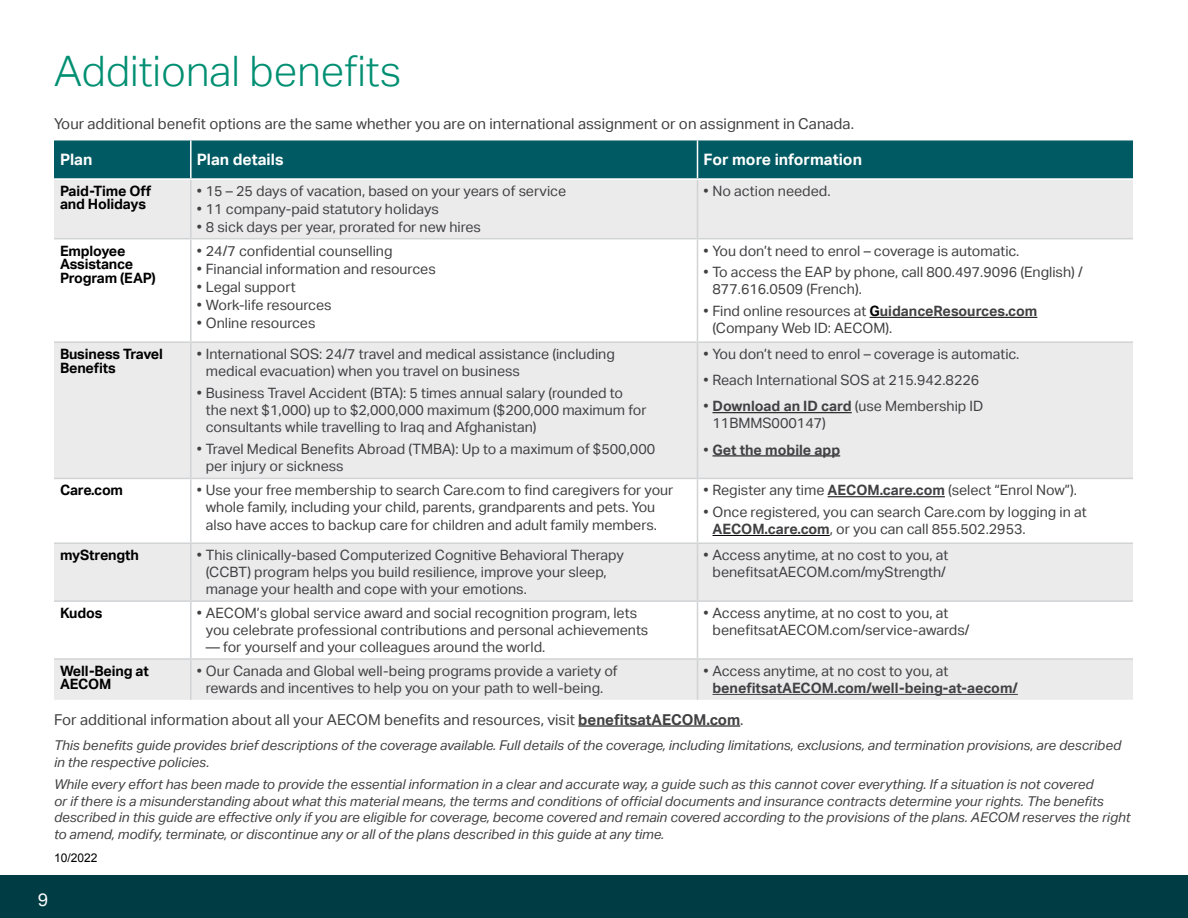
<style>
.page{position:relative;width:1188px;height:918px;background:#fff}
.page>*{position:absolute;margin:0;border:0;box-sizing:border-box;transform-origin:0 0}
.t1{font:300 42px "AECOM Sans";color:#008f72}
.t2{font:18px "AECOM Sans";color:#fff}
.t3{font:700 15.75px "AECOM Sans";color:#fff}
.t4{font:15px "AECOM Sans";color:#414042}
.t5{font:14.25px/17.1px "AECOM Sans";color:#414042}
.t6{font:700 14.25px/13.5px "AECOM Sans";letter-spacing:-.01em;color:#000}
.t7{font:700 14.25px "AECOM Sans";color:#414042}
.t8{font:italic 13.5px/16.5px "AECOM Sans";color:#414042}
.t9{font:12px "Arial";color:#000}
.s1{font-weight:700;color:#000}
.s2{font-weight:700}
.s3{font-weight:400}
</style>
<div class="page">
<hr style="left:578px;top:726px;width:162px;height:1px;background:#000">
<div style="left:54px;top:140px;width:1079px;height:39px;background:#005a63"></div>
<div style="left:54px;top:180px;width:1079px;height:59px;background:#ebebec"></div>
<svg style="left:54px;top:239px;width:1079px;height:420px"></svg>
<div style="left:54px;top:543px;width:1079px;height:58px;background:#ebebec"></div>
<div style="left:54px;top:659px;width:1079px;height:41px;background:#ebebec"></div>
<hr style="left:190px;top:180px;width:2px;height:58px;background:#d1d3d4">
<hr style="left:697px;top:180px;width:1px;height:58px;background:#d1d3d4">
<hr style="left:190px;top:343px;width:2px;height:135px;background:#d1d3d4">
<hr style="left:697px;top:343px;width:1px;height:135px;background:#d1d3d4">
<hr style="left:190px;top:140px;width:2px;height:38px;background:#fff">
<hr style="left:697px;top:140px;width:1px;height:38px;background:#fff">
<hr style="left:54px;top:178px;width:137px;height:2px;background:#fff">
<hr style="left:191px;top:178px;width:506px;height:2px;background:#fff">
<hr style="left:698px;top:178px;width:435px;height:2px;background:#fff">
<hr style="left:54px;top:478px;width:137px;height:1px;background:#d1d3d4">
<hr style="left:191px;top:478px;width:506px;height:1px;background:#d1d3d4">
<hr style="left:698px;top:478px;width:435px;height:1px;background:#d1d3d4">
<hr style="left:190px;top:479px;width:2px;height:63px;background:#d1d3d4">
<hr style="left:190px;top:544px;width:2px;height:56px;background:#d1d3d4">
<hr style="left:190px;top:602px;width:2px;height:56px;background:#d1d3d4">
<hr style="left:190px;top:660px;width:2px;height:40px;background:#d1d3d4">
<hr style="left:697px;top:479px;width:1px;height:63px;background:#d1d3d4">
<hr style="left:697px;top:544px;width:1px;height:56px;background:#d1d3d4">
<hr style="left:697px;top:602px;width:1px;height:56px;background:#d1d3d4">
<hr style="left:697px;top:660px;width:1px;height:40px;background:#d1d3d4">
<hr style="left:54px;top:542px;width:137px;height:2px;background:#d1d3d4">
<hr style="left:54px;top:600px;width:137px;height:2px;background:#d1d3d4">
<hr style="left:54px;top:658px;width:137px;height:2px;background:#d1d3d4">
<hr style="left:191px;top:542px;width:506px;height:2px;background:#d1d3d4">
<hr style="left:191px;top:600px;width:506px;height:2px;background:#d1d3d4">
<hr style="left:191px;top:658px;width:506px;height:2px;background:#d1d3d4">
<hr style="left:698px;top:542px;width:435px;height:2px;background:#d1d3d4">
<hr style="left:698px;top:600px;width:435px;height:2px;background:#d1d3d4">
<hr style="left:698px;top:658px;width:435px;height:2px;background:#d1d3d4">
<hr style="left:54px;top:238px;width:137px;height:1px;background:#d1d3d4">
<hr style="left:191px;top:238px;width:506px;height:1px;background:#d1d3d4">
<hr style="left:190px;top:239px;width:2px;height:102px;background:#d1d3d4">
<hr style="left:698px;top:238px;width:435px;height:1px;background:#d1d3d4">
<hr style="left:697px;top:239px;width:1px;height:102px;background:#d1d3d4">
<hr style="left:54px;top:341px;width:137px;height:2px;background:#d1d3d4">
<hr style="left:191px;top:341px;width:506px;height:2px;background:#d1d3d4">
<hr style="left:698px;top:341px;width:435px;height:2px;background:#d1d3d4">
<hr style="left:870px;top:317px;width:167px;height:1px;background:#000">
<hr style="left:712px;top:412px;width:140px;height:1px;background:#000">
<hr style="left:712px;top:455px;width:128px;height:1px;background:#000">
<hr style="left:828px;top:496px;width:117px;height:1px;background:#000">
<hr style="left:712px;top:535px;width:118px;height:1px;background:#000">
<hr style="left:712px;top:694px;width:306px;height:1px;background:#414042">
<div style="left:0;top:876px;width:1188px;height:42px;background:#003c44"></div>
<h1 class="t1" style="left:54px;top:47px;width:349px">Additional benefits</h1>
<p class="t4" style="left:54px;top:115px;width:802px">Your additional benefit options are the same whether you are on international assignment or on assignment in Canada.</p>
<p class="t3" style="left:60px;top:151px;width:34px">Plan</p>
<p class="t3" style="left:197px;top:151px;width:88px">Plan details</p>
<p class="t3" style="left:703px;top:151px;width:160px">For more information</p>
<p class="t6" style="left:60px;top:184px;width:93px">Paid-Time Off and Holidays</p>
<p class="t5" style="left:197px;top:182px;width:371px">• 15 – 25 days of vacation, based on your years of service</p>
<p class="t5" style="left:704px;top:182px;width:129px">• No action needed.</p>
<p class="t5" style="left:197px;top:200px;width:244px">• 11 company-paid statutory holidays</p>
<p class="t5" style="left:197px;top:218px;width:286px">• 8 sick days per year, prorated for new hires</p>
<p class="t6" style="left:60px;top:244px;width:97px">Employee<br>Assistance<br>Program (EAP)</p>
<p class="t5" style="left:197px;top:242px;width:197px">• 24/7 confidential counselling</p>
<p class="t5" style="left:197px;top:260px;width:240px">• Financial information and resources</p>
<p class="t5" style="left:197px;top:278px;width:101px">• Legal support</p>
<p class="t5" style="left:197px;top:296px;width:136px">• Work-life resources</p>
<p class="t5" style="left:197px;top:314px;width:120px">• Online resources</p>
<p class="t6" style="left:60px;top:347px;width:104px">Business Travel<br>Benefits</p>
<p class="t5" style="left:206px;top:346px;width:411px;text-indent:-9px">• International SOS: 24/7 travel and medical assistance (including medical evacuation) when you travel on business</p>
<p class="t5" style="left:206px;top:384px;width:442px;text-indent:-9px">• Business Travel Accident (BTA): 5 times annual salary (rounded to the next $1,000) up to $2,000,000 maximum ($200,000 maximum for consultants while travelling to Iraq and Afghanistan)</p>
<p class="t5" style="left:206px;top:440px;width:451px;text-indent:-9px">• Travel Medical Benefits Abroad (TMBA): Up to a maximum of $500,000 per injury or sickness</p>
<p class="t5" style="left:704px;top:242px;width:317px">• You don’t need to enrol – coverage is automatic.</p>
<p class="t5" style="left:713px;top:264px;width:372px;text-indent:-9px">• To access the EAP by phone, call 800.497.9096 (English) /<br>877.616.0509 (French).</p>
<p class="t5" style="left:713px;top:302px;width:326px;text-indent:-9px">• Find online resources at <span class="s1">G</span><span class="s2">uidanceResources.com </span>(Company Web ID: AECOM).</p>
<p class="t5" style="left:704px;top:346px;width:317px">• You don’t need to enrol – coverage is automatic.</p>
<p class="t5" style="left:704px;top:372px;width:277px">• Reach International SOS at 215.942.8226</p>
<p class="t5" style="left:713px;top:398px;width:272px;text-indent:-9px">• <span class="s2">Download an ID card</span> (use Membership ID<br>11BMMS000147)</p>
<p class="t7" style="left:704px;top:441px;width:138px"><span class="s3">•</span> Get the mobile app</p>
<p class="t6" style="left:60px;top:484px;width:65px">Care.com</p>
<p class="t5" style="left:206px;top:482px;width:469px;text-indent:-9px">• Use your free membership to search Care.com to find caregivers for your whole family, including your child, parents, grandparents and pets. You also have acces to backup care for children and adult family members.</p>
<p class="t5" style="left:704px;top:482px;width:375px">• Register any time <span class="s2">AECOM.care.com</span> (select “Enrol Now”).</p>
<p class="t5" style="left:713px;top:504px;width:376px;text-indent:-9px">• Once registered, you can search Care.com by logging in at<br><span class="s2">AECOM.care.com</span>, or you can call 855.502.2953.</p>
<p class="t6" style="left:60px;top:549px;width:81px">myStrength</p>
<p class="t5" style="left:206px;top:547px;width:420px;text-indent:-9px">• This clinically-based Computerized Cognitive Behavioral Therapy (CCBT) program helps you build resilience, improve your sleep, manage your health and cope with your emotions.</p>
<p class="t5" style="left:704px;top:547px;width:246px;text-align:center">• Access anytime, at no cost to you, at benefitsatAECOM.com/myStrength/</p>
<p class="t6" style="left:60px;top:606px;width:44px">Kudos</p>
<p class="t5" style="left:206px;top:605px;width:444px;text-indent:-9px">• AECOM’s global service award and social recognition program, lets you celebrate professional contributions and personal achievements</p>
<p class="t5" style="left:206px;top:639px;width:341px">— for yourself and your colleagues around the world.</p>
<p class="t5" style="left:713px;top:605px;width:259px;text-indent:-9px">• Access anytime, at no cost to you, at benefitsatAECOM.com/service-awards/</p>
<p class="t6" style="left:60px;top:664px;width:90px">Well-Being at<br>AECOM</p>
<p class="t5" style="left:197px;top:662px;width:422px;text-align:center">• Our Canada and Global well-being programs provide a variety of rewards and incentives to help you on your path to well-being.</p>
<p class="t5" style="left:704px;top:662px;width:246px">• Access anytime, at no cost to you, at</p>
<p class="t7" style="left:713px;top:680px;width:307px">benefitsatAECOM.com/well-being-at-aecom/</p>
<p class="t4" style="left:54px;top:711px;width:691px">For additional information about all your AECOM benefits and resources, visit <span class="s2">benefitsatAECOM.com</span>.</p>
<p class="t8" style="left:54px;top:737px;width:1069px">This benefits guide provides brief descriptions of the coverage available. Full details of the coverage, including limitations, exclusions, and termination provisions, are described in the respective policies.</p>
<p class="t8" style="left:54px;top:776px;width:1078px">While every effort has been made to provide the essential information in a clear and accurate way, a guide such as this cannot cover everything. If a situation is not covered<br>or if there is a misunderstanding about what this material means, the terms and conditions of official documents and insurance contracts determine your rights. The benefits described in this guide are effective only if you are eligible for coverage, become covered and remain covered according to the provisions of the plans. AECOM reserves the right to amend, modify, terminate, or discontinue any or all of the plans described in this guide at any time.</p>
<p class="t9" style="left:54px;top:850px;width:45px">10/2022</p>
<p class="t2" style="left:38px;top:889px;width:12px">9</p>
</div>
